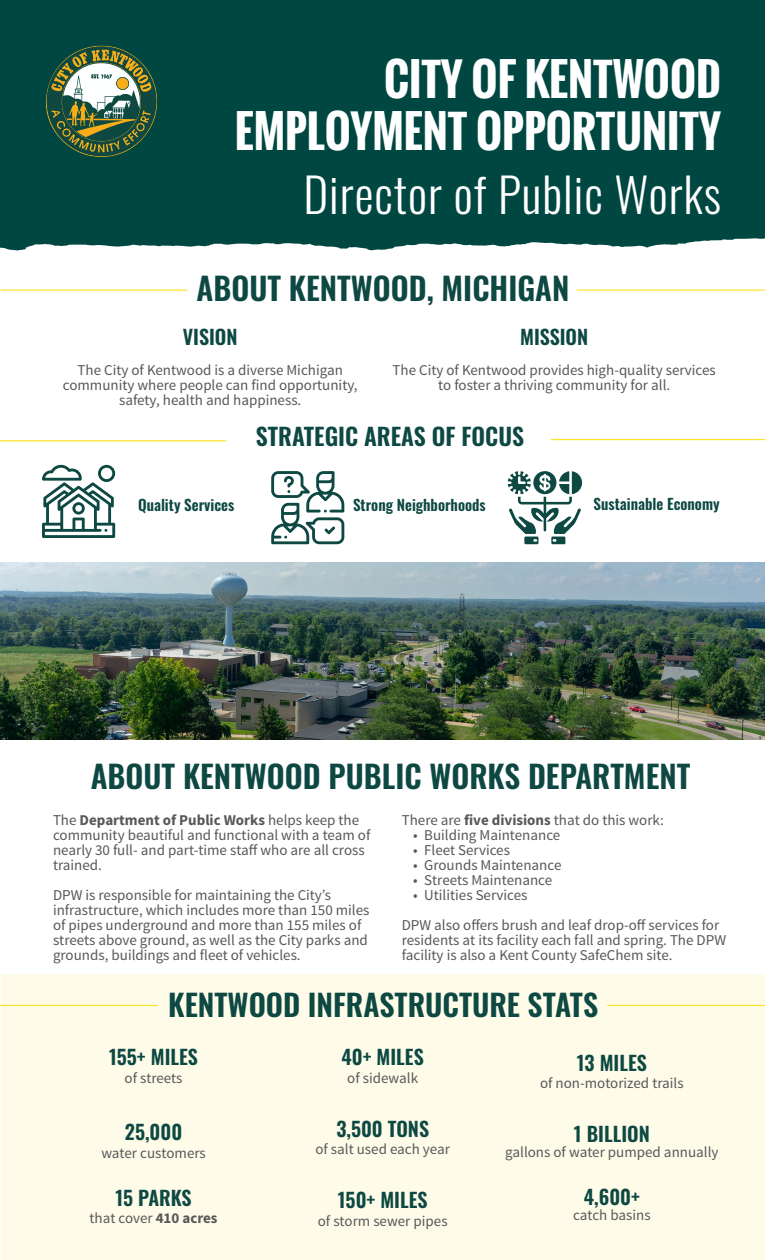
<style>
.page{position:relative;width:765px;height:1260px;background:#fff}
.page>*{position:absolute;margin:0;border:0;box-sizing:border-box;transform-origin:0 0}
.t1{font:300 47.5px "Oswald";letter-spacing:.02em;color:#fff}
.t2{font:700 43.75px "Oswald";color:#fff}
.t3{font:600 31.25px "Oswald";color:#0d4842}
.t4{font:600 30px "Oswald";color:#0d4842}
.t5{font:600 23.75px "Oswald";color:#0d4842}
.t6{font:600 20px "Oswald";color:#0d4842}
.t7{font:15px/15px "Source Sans Pro";color:#57585a}
.t8{font:600 15px "Oswald";color:#0d4842}
.s1{font-weight:700}
</style>
<div class="page">
<div style="left:1px;top:975px;width:764px;height:285px;background:#fefce9"></div>
<img style="left:1px;top:562px;width:764px;height:178px">
<div style="left:0;top:0;width:765px;height:251px;background:#004742"></div>
<svg style="left:271px;top:471px;width:73px;height:73px"></svg>
<svg style="left:42px;top:465px;width:73px;height:73px"></svg>
<svg style="left:508px;top:471px;width:74px;height:73px"></svg>
<hr style="left:0;top:440px;width:226px;height:1px;background:#fbe52b">
<hr style="left:551px;top:439px;width:214px;height:1px;background:#fbe52b">
<svg style="left:45px;top:45px;width:113px;height:113px;background:#577659"></svg>
<hr style="left:1px;top:290px;width:186px;height:1px;background:#fbe52b">
<hr style="left:577px;top:290px;width:188px;height:1px;background:#fbe52b">
<hr style="left:0;top:1005px;width:158px;height:1px;background:#fbe52b">
<hr style="left:607px;top:1005px;width:158px;height:1px;background:#fbe52b">
<p class="t2" style="left:384px;top:46px;width:338px">CITY OF KENTWOOD</p>
<p class="t2" style="left:235px;top:99px;width:488px">EMPLOYMENT OPPORTUNITY</p>
<p class="t1" style="left:304px;top:153px;width:419px">Director of Public Works</p>
<p class="t3" style="left:197px;top:272px;width:374px">ABOUT KENTWOOD, MICHIGAN</p>
<p class="t6" style="left:183px;top:326px;width:56px">VISION</p>
<p class="t7" style="left:63px;top:363px;width:296px;text-align:center">The City of Kentwood is a diverse Michigan community where people can find opportunity, safety, health and happiness.</p>
<p class="t6" style="left:520px;top:326px;width:70px">MISSION</p>
<p class="t7" style="left:393px;top:363px;width:325px;text-align:center">The City of Kentwood provides high-quality services to foster a thriving community for all.</p>
<p class="t5" style="left:256px;top:424px;width:270px">STRATEGIC AREAS OF FOCUS</p>
<p class="t8" style="left:138px;top:497px;width:98px">Quality Services</p>
<p class="t8" style="left:353px;top:497px;width:134px">Strong Neighborhoods</p>
<p class="t8" style="left:594px;top:496px;width:128px">Sustainable Economy</p>
<p class="t3" style="left:91px;top:760px;width:601px">ABOUT KENTWOOD PUBLIC WORKS DEPARTMENT</p>
<p class="t7" style="left:53px;top:813px;width:319px">The <span class="s1">Department of Public Works</span> helps keep the community beautiful and functional with a team of nearly 30 full- and part-time staff who are all cross trained.</p>
<p class="t7" style="left:53px;top:888px;width:318px">DPW is responsible for maintaining the City’s infrastructure, which includes more than 150 miles of pipes underground and more than 155 miles of streets above ground, as well as the City parks and grounds, buildings and fleet of vehicles.</p>
<p class="t7" style="left:402px;top:813px;width:264px">There are <span class="s1">five divisions</span> that do this work:</p>
<p class="t7" style="left:413px;top:828px;width:149px">• Building Maintenance</p>
<p class="t7" style="left:413px;top:843px;width:98px">• Fleet Services</p>
<p class="t7" style="left:413px;top:858px;width:150px">• Grounds Maintenance</p>
<p class="t7" style="left:413px;top:873px;width:141px">• Streets Maintenance</p>
<p class="t7" style="left:413px;top:888px;width:116px">• Utilities Services</p>
<p class="t7" style="left:402px;top:918px;width:326px">DPW also offers brush and leaf drop-off services for residents at its facility each fall and spring. The DPW facility is also a Kent County SafeChem site.</p>
<p class="t4" style="left:168px;top:989px;width:432px">KENTWOOD INFRASTRUCTURE STATS</p>
<p class="t6" style="left:109px;top:1046px;width:90px">155+ MILES</p>
<p class="t7" style="left:125px;top:1070px;width:59px">of streets</p>
<p class="t6" style="left:125px;top:1121px;width:59px">25,000</p>
<p class="t7" style="left:101px;top:1145px;width:106px">water customers</p>
<p class="t6" style="left:115px;top:1187px;width:78px">15 PARKS</p>
<p class="t7" style="left:90px;top:1211px;width:130px">that cover <span class="s1">410 acres</span></p>
<p class="t6" style="left:342px;top:1046px;width:84px">40+ MILES</p>
<p class="t7" style="left:347px;top:1070px;width:72px">of sidewalk</p>
<p class="t6" style="left:336px;top:1118px;width:94px">3,500 TONS</p>
<p class="t7" style="left:315px;top:1142px;width:136px">of salt used each year</p>
<p class="t6" style="left:338px;top:1189px;width:91px">150+ MILES</p>
<p class="t7" style="left:318px;top:1213px;width:131px">of storm sewer pipes</p>
<p class="t6" style="left:577px;top:1052px;width:72px">13 MILES</p>
<p class="t7" style="left:540px;top:1076px;width:145px">of non-motorized trails</p>
<p class="t6" style="left:574px;top:1124px;width:77px">1 BILLION</p>
<p class="t7" style="left:505px;top:1145px;width:215px">gallons of water pumped annually</p>
<p class="t6" style="left:584px;top:1187px;width:57px">4,600+</p>
<p class="t7" style="left:573px;top:1208px;width:79px">catch basins</p>
</div>
